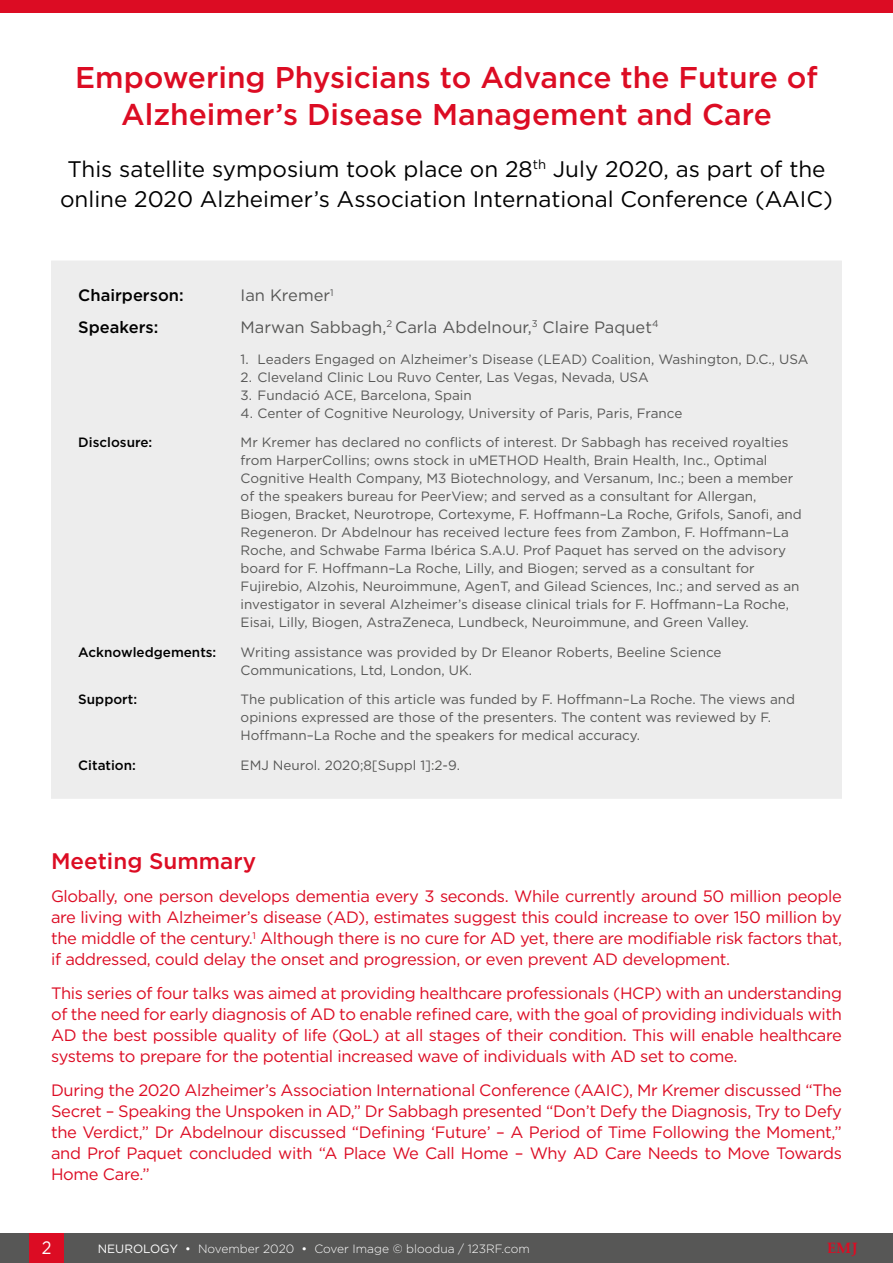
<style>
.page{position:relative;width:893px;height:1263px;background:#fff}
.page>*{position:absolute;margin:0;border:0;box-sizing:border-box;transform-origin:0 0}
.Symposium_Title{font:500 30px/37.5px "Gotham";color:#dc0c23;text-align:center}
.Symposium_Subtitle{font:22.5px/30px "Gotham";color:#000;text-align:center}
.Meeting_Summary_Head{font:500 22.5px "Gotham";color:#dc0c23}
.t1{font:18px "Gotham";color:#fff;scale:.9 1}
.Meeting_Summary_Body{font:16.5px/21px "Gotham";letter-spacing:-.02em;color:#dc0c23;text-align:justify}
.Symposium_Details__C{font:16.5px "Gotham";color:#575756}
.Symposium_Details__C-2{font:500 16.5px "Gotham";color:#000}
.t2{font:700 15px "Palatino Linotype";color:#dc0c23}
.Symposium_Details_Bo{font:13.5px/18px "Gotham";color:#575756}
.Symposium_Details_He{font:500 13.5px "Gotham";color:#000}
.t3{font:300 12px "Gotham";color:#fff}
.s1{font-weight:400}
</style>
<div class="page">
<div style="left:51px;top:261px;width:791px;height:538px;background:#ededed"></div>
<div style="left:0;top:0;width:893px;height:13px;background:#dc0c23"></div>
<div style="left:0;top:1233px;width:893px;height:30px;background:#575756"></div>
<div style="left:30px;top:1233px;width:34px;height:30px;background:#dc0c23"></div>
<p class="Symposium_Title" style="left:75px;top:58px;width:744px">Empowering Physicians to Advance the Future of<br>Alzheimer’s Disease Management and Care</p>
<p class="Symposium_Subtitle" style="left:60px;top:153px;width:774px">This satellite symposium took place on 28<sup>th</sup> July 2020, as part of the online 2020 Alzheimer’s Association International Conference (AAIC)</p>
<p class="Symposium_Details__C-2" style="left:78px;top:284px;width:107px">Chairperson:</p>
<p class="Symposium_Details__C" style="left:241px;top:285px;width:94px">Ian Kremer<sup>1</sup></p>
<p class="Symposium_Details__C-2" style="left:78px;top:316px;width:82px">Speakers:</p>
<p class="Symposium_Details__C" style="left:241px;top:317px;width:419px">Marwan Sabbagh,<sup>2</sup> Carla Abdelnour,<sup>3</sup> Claire Paquet<sup>4</sup></p>
<p class="Symposium_Details_Bo" style="left:241px;top:350px;width:569px">1. Leaders Engaged on Alzheimer’s Disease (LEAD) Coalition, Washington, D.C., USA</p>
<p class="Symposium_Details_Bo" style="left:241px;top:368px;width:410px">2. Cleveland Clinic Lou Ruvo Center, Las Vegas, Nevada, USA</p>
<p class="Symposium_Details_Bo" style="left:241px;top:386px;width:233px">3. Fundació ACE, Barcelona, Spain</p>
<p class="Symposium_Details_Bo" style="left:241px;top:404px;width:443px">4. Center of Cognitive Neurology, University of Paris, Paris, France</p>
<p class="Symposium_Details_He" style="left:78px;top:434px;width:76px">Disclosure:</p>
<p class="Symposium_Details_Bo" style="left:241px;top:433px;width:563px">Mr Kremer has declared no conflicts of interest. Dr Sabbagh has received royalties from HarperCollins; owns stock in uMETHOD Health, Brain Health, Inc., Optimal Cognitive Health Company, M3 Biotechnology, and Versanum, Inc.; been a member of the speakers bureau for PeerView; and served as a consultant for Allergan, Biogen, Bracket, Neurotrope, Cortexyme, F. Hoffmann–La Roche, Grifols, Sanofi, and Regeneron. Dr Abdelnour has received lecture fees from Zambon, F. Hoffmann–La Roche, and Schwabe Farma Ibérica S.A.U. Prof Paquet has served on the advisory board for F. Hoffmann–La Roche, Lilly, and Biogen; served as a consultant for Fujirebio, Alzohis, Neuroimmune, AgenT, and Gilead Sciences, Inc.; and served as an investigator in several Alzheimer’s disease clinical trials for F. Hoffmann–La Roche, Eisai, Lilly, Biogen, AstraZeneca, Lundbeck, Neuroimmune, and Green Valley.</p>
<p class="Symposium_Details_He" style="left:78px;top:643px;width:140px">Acknowledgements:</p>
<p class="Symposium_Details_Bo" style="left:241px;top:643px;width:482px">Writing assistance was provided by Dr Eleanor Roberts, Beeline Science<br>Communications, Ltd, London, UK.</p>
<p class="Symposium_Details_He" style="left:78px;top:691px;width:60px">Support:</p>
<p class="Symposium_Details_Bo" style="left:241px;top:690px;width:556px">The publication of this article was funded by F. Hoffmann–La Roche. The views and opinions expressed are those of the presenters. The content was reviewed by F.<br>Hoffmann–La Roche and the speakers for medical accuracy.</p>
<p class="Symposium_Details_He" style="left:78px;top:756px;width:59px">Citation:</p>
<p class="Symposium_Details_Bo" style="left:241px;top:756px;width:221px">EMJ Neurol. 2020;8[Suppl 1]:2-9.</p>
<p class="Meeting_Summary_Head" style="left:51px;top:846px;width:207px">Meeting Summary</p>
<p class="Meeting_Summary_Body" style="left:51px;top:886px;width:792px">Globally, one person develops dementia every 3 seconds. While currently around 50 million people are living with Alzheimer’s disease (AD), estimates suggest this could increase to over 150 million by the middle of the century.<sup>1</sup> Although there is no cure for AD yet, there are modifiable risk factors that, if addressed, could delay the onset and progression, or even prevent AD development.</p>
<p class="Meeting_Summary_Body" style="left:51px;top:982px;width:792px">This series of four talks was aimed at providing healthcare professionals (HCP) with an understanding of the need for early diagnosis of AD to enable refined care, with the goal of providing individuals with AD the best possible quality of life (QoL) at all stages of their condition. This will enable healthcare systems to prepare for the potential increased wave of individuals with AD set to come.</p>
<p class="Meeting_Summary_Body" style="left:51px;top:1079px;width:792px">During the 2020 Alzheimer’s Association International Conference (AAIC), Mr Kremer discussed “The Secret – Speaking the Unspoken in AD,” Dr Sabbagh presented “Don’t Defy the Diagnosis, Try to Defy the Verdict,” Dr Abdelnour discussed “Defining ‘Future’ – A Period of Time Following the Moment,” and Prof Paquet concluded with “A Place We Call Home – Why AD Care Needs to Move Towards Home Care.”</p>
<p class="t1" style="left:42px;top:1236px;width:12px">2</p>
<p class="t3" style="left:98px;top:1241px;width:434px"><span class="s1">NEUROLOGY •</span> November 2020 <span class="s1">•</span> Cover Image © bloodua / 123RF.com</p>
<p class="t2" style="left:827px;top:1238px;width:32px">EMJ</p>
</div>
